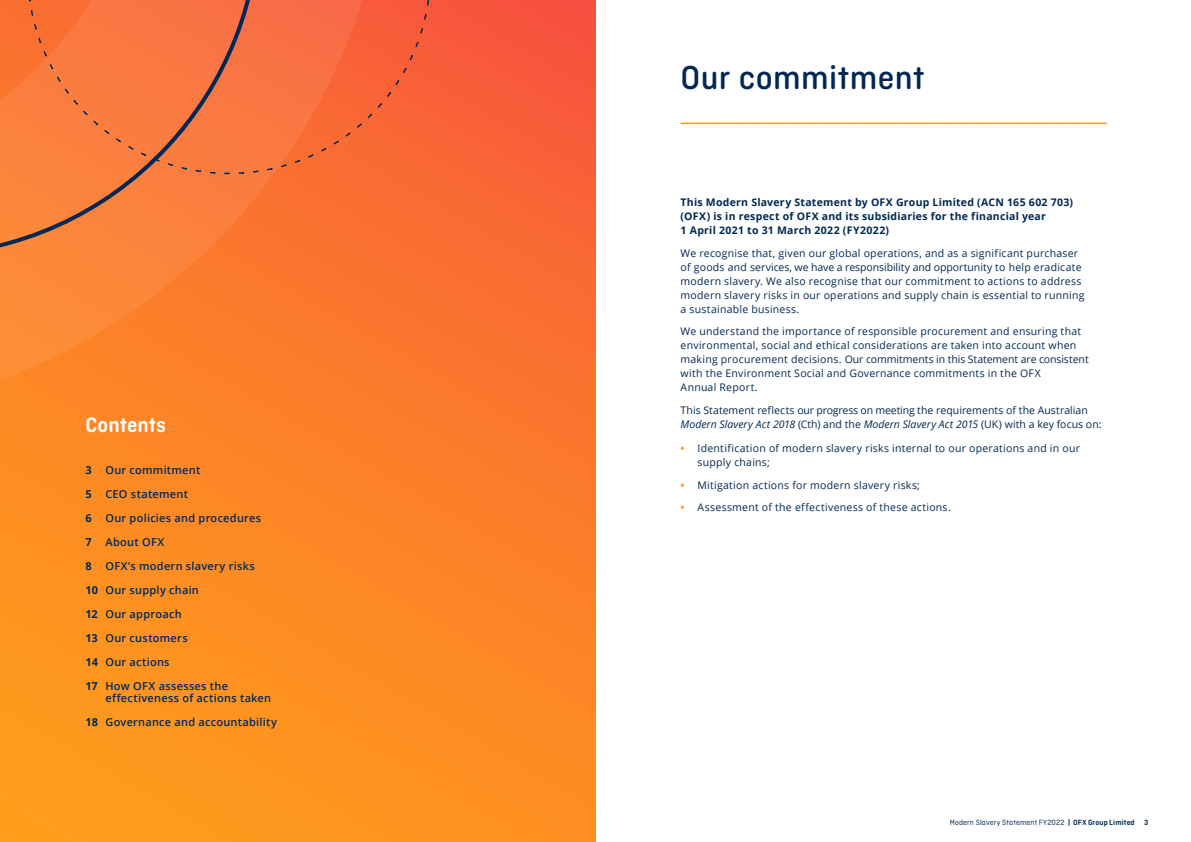
<style>
.page{position:relative;width:1191px;height:842px;background:#fff}
.page>*{position:absolute;margin:0;border:0;box-sizing:border-box;transform-origin:0 0}
.t1{font:500 35px "Ciutadella Rounded";letter-spacing:.01em;color:#002855}
.t2{font:600 22px "Ciutadella Rounded";color:#fff}
.t3{font:600 11px/24px "Open Sans";letter-spacing:.02em;color:#002855}
.t4{font:10.5px/14px "Open Sans";letter-spacing:.02em;color:#002855}
.t5{font:700 10.5px/14px "Open Sans";letter-spacing:.025em;color:#002855}
.t6{font:10.5px/14px "Open Sans";color:#002855}
.t7{font:8px "Ciutadella Rounded";letter-spacing:.02em;color:#002855}
.s1{font-weight:700}
.s2{font-style:italic}
.s3{font-weight:700;color:#ff9e1b}
.s4{font-weight:600}
</style>
<div class="page">
<img style="left:0;top:0;width:595px;height:842px">
<svg style="left:0;top:195px;width:415px;height:226px;background:#fb7e2d"></svg>
<svg style="left:0;top:0;width:286px;height:255px;background:#f37e3a"></svg>
<svg style="left:6px;top:0;width:28px;height:163px;background:#f97836"></svg>
<svg style="left:424px;top:0;width:28px;height:31px"></svg>
<svg style="left:170px;top:167px;width:249px;height:28px;background:#f77337"></svg>
<svg style="left:34px;top:0;width:390px;height:167px;background:#f5713e"></svg>
<svg style="left:681px;top:123px;width:425px;height:1px"></svg>
<h2 class="t2" style="left:85px;top:412px;width:82px">Contents</h2>
<p class="t3" style="left:85px;top:458px;width:177px"><span class="s1">3</span> Our commitment<br><span class="s1">5</span> CEO statement<br><span class="s1">6</span> Our policies and procedures<br><span class="s1">7</span> About OFX<br><span class="s1">8</span> OFX’s modern slavery risks<br><span class="s1">10</span> Our supply chain<br><span class="s1">12</span> Our approach<br><span class="s1">13</span> Our customers<br><span class="s1">14</span> Our actions<br><span class="s1">17</span> How OFX assesses the</p>
<p class="t3" style="left:85px;top:686px;width:193px;text-indent:20px">effectiveness of actions taken<br><span class="s1">18</span> Governance and accountability</p>
<h1 class="t1" style="left:680px;top:58px;width:245px">Our commitment</h1>
<p class="t5" style="left:680px;top:195px;width:394px">This Modern Slavery Statement by OFX Group Limited (ACN 165 602 703) (OFX) is in respect of OFX and its subsidiaries for the financial year<br>1 April 2021 to 31 March 2022 (FY2022)</p>
<p class="t4" style="left:680px;top:246px;width:405px">We recognise that, given our global operations, and as a significant purchaser of goods and services, we have a responsibility and opportunity to help eradicate modern slavery. We also recognise that our commitment to actions to address modern slavery risks in our operations and supply chain is essential to running a sustainable business.</p>
<p class="t4" style="left:680px;top:324px;width:409px">We understand the importance of responsible procurement and ensuring that environmental, social and ethical considerations are taken into account when making procurement decisions. Our commitments in this Statement are consistent with the Environment Social and Governance commitments in the OFX<br>Annual Report.</p>
<p class="t6" style="left:680px;top:403px;width:422px">This Statement reflects our progress on meeting the requirements of the Australian<br><span class="s2">Modern Slavery Act 2018</span> (Cth) and the <span class="s2">Modern Slavery Act 2015</span> (UK) with a key focus on:</p>
<p class="t4" style="left:697px;top:441px;width:384px;text-indent:-17px"><span class="s3">•</span> Identification of modern slavery risks internal to our operations and in our supply chains;</p>
<p class="t4" style="left:680px;top:478px;width:241px"><span class="s3">•</span> Mitigation actions for modern slavery risks;</p>
<p class="t4" style="left:680px;top:500px;width:272px"><span class="s3">•</span> Assessment of the effectiveness of these actions.</p>
<p class="t7" style="left:950px;top:818px;width:200px">Modern Slavery Statement FY2022 <span class="s4">| OFX Group Limited 3</span></p>
</div>
